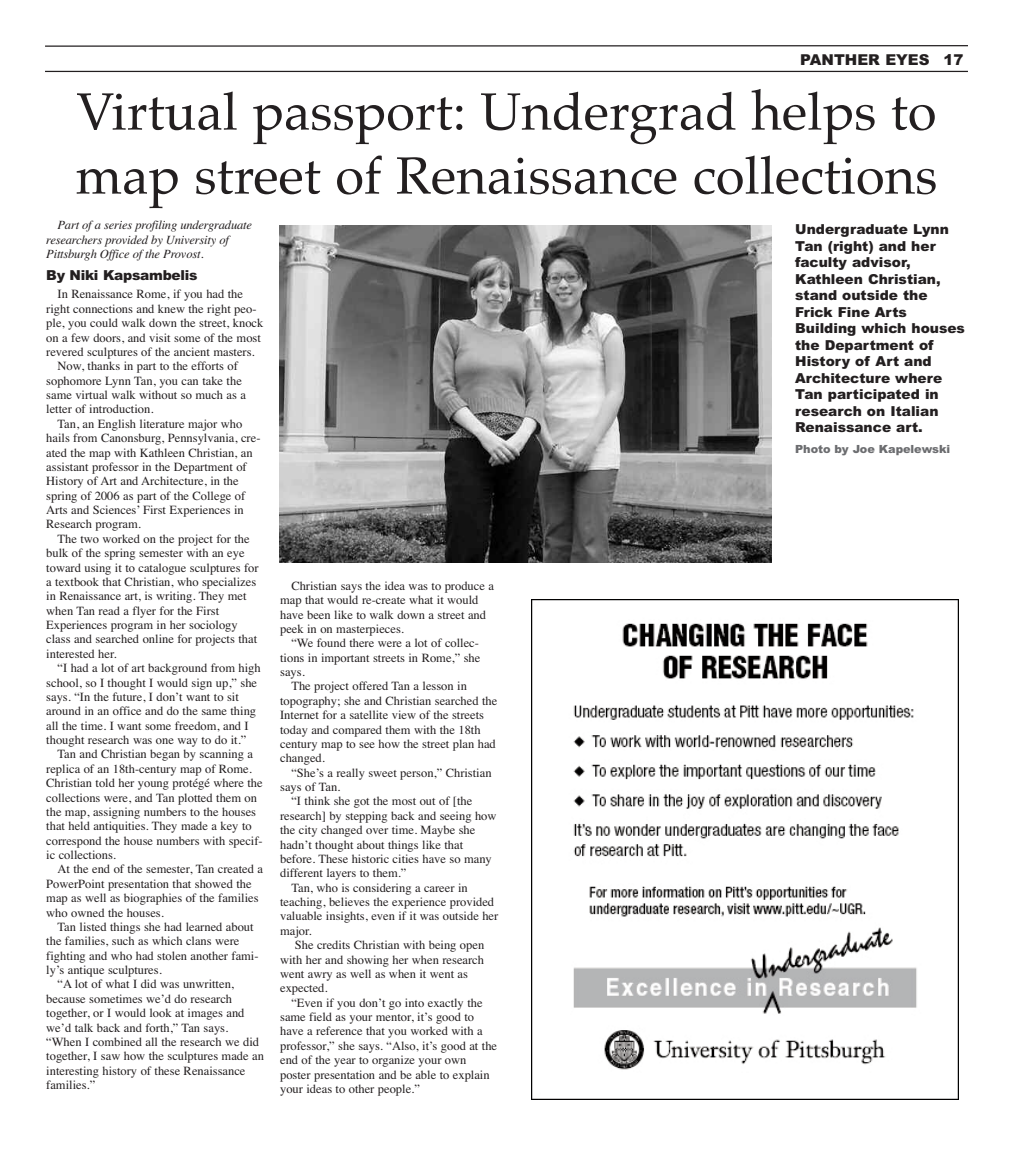
<style>
.page{position:relative;width:1013px;height:1170px;background:#fff}
.page>*{position:absolute;margin:0;border:0;box-sizing:border-box;transform-origin:0 0}
.t1{font:52.5px/64px "Palatino";color:#231f20}
.t2{font:900 15px "Arial";color:#231f20}
.t3{font:900 13.75px/16.5px "Arial";color:#231f20}
.t4{font:900 13.75px "Arial";letter-spacing:-.02em;color:#231f20}
.t5{font:12.5px/14.4px "Times";color:#231f20}
.t6{font:italic 12.5px/14.4px "Times";letter-spacing:-.015em;color:#231f20}
.t7{font:900 11.25px "Arial";letter-spacing:-.005em;color:#6c6d70}
</style>
<div class="page">
<hr style="left:45px;top:71px;width:923px;height:1px;background:#231f20">
<svg style="left:45px;top:45px;width:923px;height:2px;background:#747272"></svg>
<img style="left:531px;top:599px;width:427px;height:501px">
<img style="left:279px;top:225px;width:492px;height:337px">
<p class="t2" style="left:800px;top:51px;width:165px">PANTHER EYES 17</p>
<h1 class="t1" style="left:76px;top:80px;width:863px">Virtual passport: Undergrad helps to map street of Renaissance collections</h1>
<p class="t3" style="left:795px;top:221px;width:171px">Undergraduate Lynn<br>Tan (right) and her faculty advisor,<br>Kathleen Christian, stand outside the<br>Frick Fine Arts<br>Building which houses the Department of<br>History of Art and<br>Architecture where<br>Tan participated in research on Italian<br>Renaissance art.</p>
<p class="t7" style="left:795px;top:443px;width:156px">Photo by Joe Kapelewski</p>
<p class="t6" style="left:46px;top:218px;width:207px;text-indent:11px">Part of a series profiling undergraduate researchers provided by University of<br>Pittsburgh Office of the Provost.</p>
<p class="t4" style="left:46px;top:268px;width:153px">By Niki Kapsambelis</p>
<p class="t5" style="left:58px;top:287px;width:187px">In Renaissance Rome, if you had the</p>
<p class="t5" style="left:46px;top:301px;width:212px">right connections and knew the right peo-</p>
<p class="t5" style="left:46px;top:316px;width:219px">ple, you could walk down the street, knock</p>
<p class="t5" style="left:46px;top:330px;width:216px">on a few doors, and visit some of the most</p>
<p class="t5" style="left:46px;top:344px;width:210px">revered sculptures of the ancient masters.</p>
<p class="t5" style="left:57px;top:359px;width:182px">Now, thanks in part to the efforts of</p>
<p class="t5" style="left:46px;top:373px;width:197px">sophomore Lynn Tan, you can take the</p>
<p class="t5" style="left:46px;top:388px;width:201px">same virtual walk without so much as a</p>
<p class="t5" style="left:46px;top:402px;width:109px">letter of introduction.</p>
<p class="t5" style="left:57px;top:416px;width:186px">Tan, an English literature major who</p>
<p class="t5" style="left:46px;top:431px;width:216px">hails from Canonsburg, Pennsylvania, cre-</p>
<p class="t5" style="left:46px;top:445px;width:208px">ated the map with Kathleen Christian, an</p>
<p class="t5" style="left:46px;top:459px;width:202px">assistant professor in the Department of</p>
<p class="t5" style="left:46px;top:474px;width:194px">History of Art and Architecture, in the</p>
<p class="t5" style="left:46px;top:488px;width:200px">spring of 2006 as part of the College of</p>
<p class="t5" style="left:46px;top:503px;width:199px">Arts and Sciences’ First Experiences in</p>
<p class="t5" style="left:46px;top:517px;width:96px">Research program.</p>
<p class="t5" style="left:57px;top:531px;width:194px">The two worked on the project for the</p>
<p class="t5" style="left:46px;top:546px;width:200px">bulk of the spring semester with an eye</p>
<p class="t5" style="left:46px;top:560px;width:214px">toward using it to catalogue sculptures for</p>
<p class="t5" style="left:46px;top:574px;width:211px">a textbook that Christian, who specializes</p>
<p class="t5" style="left:46px;top:589px;width:202px">in Renaissance art, is writing. They met</p>
<p class="t5" style="left:46px;top:603px;width:174px">when Tan read a flyer for the First</p>
<p class="t5" style="left:46px;top:618px;width:193px">Experiences program in her sociology</p>
<p class="t5" style="left:46px;top:632px;width:212px">class and searched online for projects that</p>
<p class="t5" style="left:46px;top:646px;width:72px">interested her.</p>
<p class="t5" style="left:57px;top:661px;width:205px">“I had a lot of art background from high</p>
<p class="t5" style="left:46px;top:675px;width:212px">school, so I thought I would sign up,” she</p>
<p class="t5" style="left:46px;top:689px;width:194px">says. “In the future, I don’t want to sit</p>
<p class="t5" style="left:46px;top:704px;width:211px">around in an office and do the same thing</p>
<p class="t5" style="left:46px;top:718px;width:204px">all the time. I want some freedom, and I</p>
<p class="t5" style="left:46px;top:733px;width:202px">thought research was one way to do it.”</p>
<p class="t5" style="left:57px;top:747px;width:197px">Tan and Christian began by scanning a</p>
<p class="t5" style="left:46px;top:761px;width:207px">replica of an 18th-century map of Rome.</p>
<p class="t5" style="left:46px;top:776px;width:218px">Christian told her young protégé where the</p>
<p class="t5" style="left:46px;top:790px;width:212px">collections were, and Tan plotted them on</p>
<p class="t5" style="left:46px;top:804px;width:211px">the map, assigning numbers to the houses</p>
<p class="t5" style="left:46px;top:819px;width:207px">that held antiquities. They made a key to</p>
<p class="t5" style="left:46px;top:833px;width:218px">correspond the house numbers with specif-</p>
<p class="t5" style="left:46px;top:848px;width:71px">ic collections.</p>
<p class="t5" style="left:57px;top:862px;width:207px">At the end of the semester, Tan created a</p>
<p class="t5" style="left:46px;top:876px;width:207px">PowerPoint presentation that showed the</p>
<p class="t5" style="left:46px;top:891px;width:214px">map as well as biographies of the families</p>
<p class="t5" style="left:46px;top:905px;width:119px">who owned the houses.</p>
<p class="t5" style="left:57px;top:919px;width:198px">Tan listed things she had learned about</p>
<p class="t5" style="left:46px;top:934px;width:195px">the families, such as which clans were</p>
<p class="t5" style="left:46px;top:948px;width:214px">fighting and who had stolen another fami-</p>
<p class="t5" style="left:46px;top:963px;width:117px">ly’s antique sculptures.</p>
<p class="t5" style="left:58px;top:977px;width:178px">“A lot of what I did was unwritten,</p>
<p class="t5" style="left:46px;top:991px;width:187px">because sometimes we’d do research</p>
<p class="t5" style="left:46px;top:1006px;width:200px">together, or I would look at images and</p>
<p class="t5" style="left:46px;top:1020px;width:183px">we’d talk back and forth,” Tan says.</p>
<p class="t5" style="left:46px;top:1034px;width:214px">“When I combined all the research we did</p>
<p class="t5" style="left:46px;top:1049px;width:219px">together, I saw how the sculptures made an</p>
<p class="t5" style="left:46px;top:1063px;width:201px">interesting history of these Renaissance</p>
<p class="t5" style="left:46px;top:1078px;width:50px">families.”</p>
<p class="t5" style="left:280px;top:578px;width:215px;text-indent:11px">Christian says the idea was to produce a map that would re-create what it would have been like to walk down a street and peek in on masterpieces.</p>
<p class="t5" style="left:280px;top:636px;width:202px;text-align:justify;text-indent:11px">“We found there were a lot of collec&shy;tions in important streets in Rome,” she says.</p>
<p class="t5" style="left:280px;top:679px;width:219px;text-indent:11px">The project offered Tan a lesson in topography; she and Christian searched the Internet for a satellite view of the streets today and compared them with the 18th century map to see how the street plan had changed.</p>
<p class="t5" style="left:291px;top:765px;width:202px">“She’s a really sweet person,” Christian</p>
<p class="t5" style="left:280px;top:780px;width:62px">says of Tan.</p>
<p class="t5" style="left:291px;top:794px;width:182px">“I think she got the most out of [the</p>
<p class="t5" style="left:280px;top:808px;width:218px">research] by stepping back and seeing how</p>
<p class="t5" style="left:280px;top:823px;width:197px">the city changed over time. Maybe she</p>
<p class="t5" style="left:280px;top:837px;width:184px">hadn’t thought about things like that</p>
<p class="t5" style="left:280px;top:851px;width:213px">before. These historic cities have so many</p>
<p class="t5" style="left:280px;top:866px;width:128px">different layers to them.”</p>
<p class="t5" style="left:291px;top:880px;width:178px">Tan, who is considering a career in</p>
<p class="t5" style="left:280px;top:895px;width:215px">teaching, believes the experience provided</p>
<p class="t5" style="left:280px;top:909px;width:220px">valuable insights, even if it was outside her</p>
<p class="t5" style="left:280px;top:923px;width:33px">major.</p>
<p class="t5" style="left:295px;top:938px;width:191px">She credits Christian with being open</p>
<p class="t5" style="left:280px;top:952px;width:205px">with her and showing her when research</p>
<p class="t5" style="left:280px;top:966px;width:189px">went awry as well as when it went as</p>
<p class="t5" style="left:280px;top:981px;width:49px">expected.</p>
<p class="t5" style="left:291px;top:995px;width:193px">“Even if you don’t go into exactly the</p>
<p class="t5" style="left:280px;top:1010px;width:196px">same field as your mentor, it’s good to</p>
<p class="t5" style="left:280px;top:1024px;width:204px">have a reference that you worked with a</p>
<p class="t5" style="left:280px;top:1038px;width:218px">professor,” she says. “Also, it’s good at the</p>
<p class="t5" style="left:280px;top:1053px;width:188px">end of the year to organize your own</p>
<p class="t5" style="left:280px;top:1067px;width:211px">poster presentation and be able to explain</p>
<p class="t5" style="left:280px;top:1081px;width:141px">your ideas to other people.”</p>
</div>
